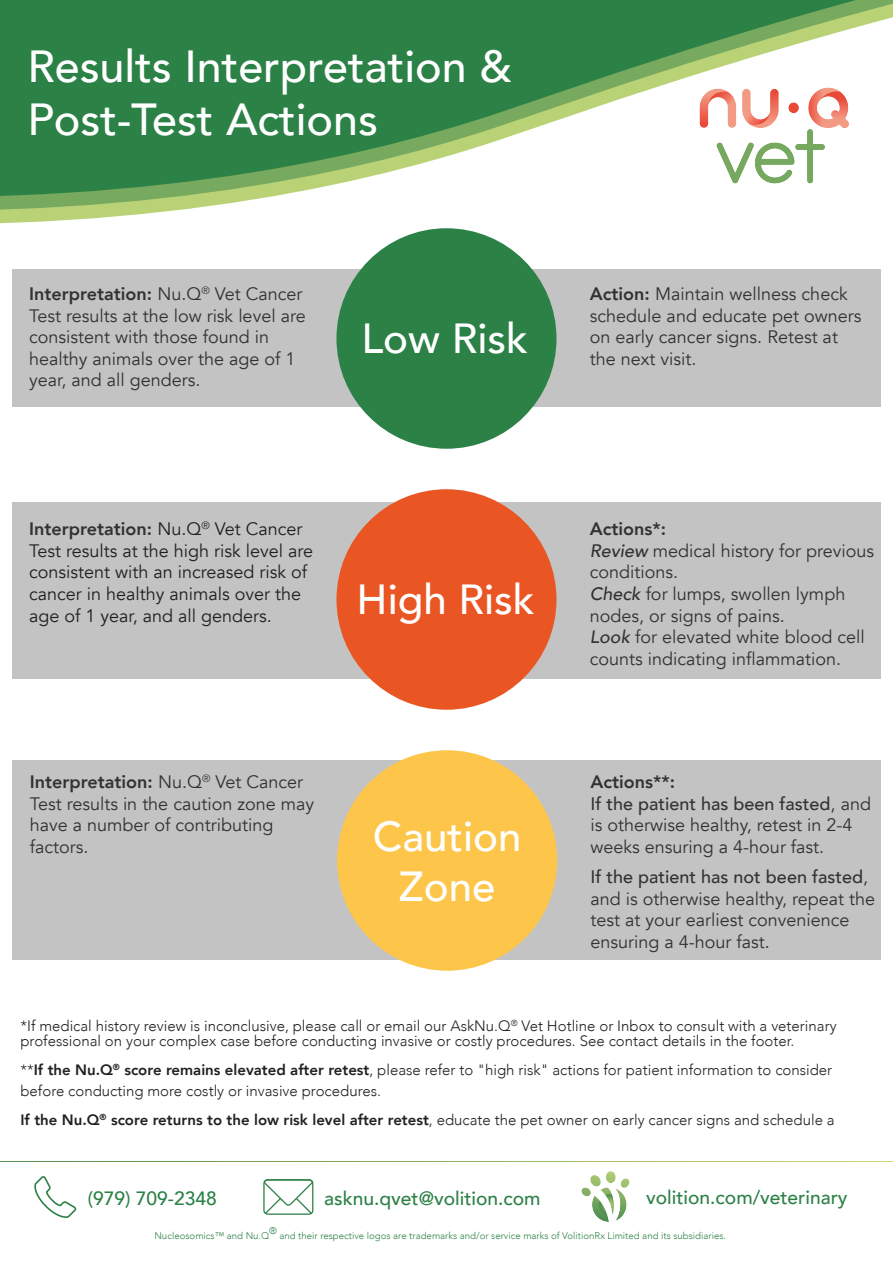
<style>
.page{position:relative;width:893px;height:1263px;background:#fff}
.page>*{position:absolute;margin:0;border:0;box-sizing:border-box;transform-origin:0 0}
.t1{font:500 44.85px/53.8px "Avenir";color:#fff}
.t2{font:500 42px/50.4px "Avenir";color:#fff;text-align:center}
.t3{font:500 19.2px "Avenir";color:#2c8147}
.t4{font:18px/21.6px "Avenir";color:#313232}
.t5{font:18px/21.6px "Avenir";color:#231f20}
.t6{font:300 15px/15px "Avenir";color:#231f20}
.t7{font:800 15px "Avenir";color:#231f20}
.t8{font:300 9.6px "Avenir";color:#2c8147}
.s1{font-weight:800}
.s2{font-weight:800;color:#313232}
.s3{font-weight:500;font-style:italic}
.s4{font-weight:500}
.s5{font-weight:300}
</style>
<div class="page">
<svg style="left:0;top:211px;width:169px;height:13px;fill:#b9d276"></svg>
<svg style="left:0;top:0;width:893px;height:211px;fill:#2c8147"></svg>
<img style="left:694px;top:83px;width:160px;height:105px">
<svg style="left:34px;top:1176px;width:42px;height:42px"></svg>
<svg style="left:263px;top:1179px;width:51px;height:36px"></svg>
<img style="left:581px;top:1171px;width:49px;height:51px">
<div style="left:12px;top:270px;width:869px;height:137px;background:#c3c3c3"></div>
<div style="left:336px;top:228px;width:220px;height:221px;background:#2c8147;border-radius:50%"></div>
<div style="left:12px;top:503px;width:869px;height:176px;background:#c3c3c3"></div>
<div style="left:336px;top:489px;width:220px;height:221px;background:#ea5623;border-radius:50%"></div>
<div style="left:12px;top:760px;width:869px;height:200px;background:#c3c3c3"></div>
<div style="left:337px;top:750px;width:220px;height:221px;background:#fdc64a;border-radius:50%"></div>
<h1 class="t1" style="left:27px;top:37px;width:486px">Results Interpretation &amp;<br>Post-Test Actions</h1>
<p class="t4" style="left:29px;top:283px;width:278px"><span class="s1">Interpretation:</span> Nu.Q<sup>®</sup> Vet Cancer<br>Test results at the low risk level are consistent with those found in healthy animals over the age of 1 year, and all genders.</p>
<p class="t4" style="left:590px;top:283px;width:273px"><span class="s1">Action:</span> Maintain wellness check schedule and educate pet owners on early cancer signs. Retest at the next visit.</p>
<h2 class="t2" style="left:361px;top:311px;width:168px">Low Risk</h2>
<p class="t5" style="left:29px;top:518px;width:285px"><span class="s2">Interpretation:</span> Nu.Q<sup>®</sup> Vet Cancer Test results at the high risk level are consistent with an increased risk of cancer in healthy animals over the age of 1 year, and all genders.</p>
<p class="t4" style="left:590px;top:518px;width:286px"><span class="s1">Actions*:<br></span><span class="s3">Review</span> medical history for previous conditions.<br><span class="s3">Check</span> for lumps, swollen lymph nodes, or signs of pains.<br><span class="s3">Look</span> for elevated white blood cell counts indicating inflammation.</p>
<h2 class="t2" style="left:357px;top:572px;width:180px">High Risk</h2>
<p class="t4" style="left:30px;top:771px;width:286px"><span class="s1">Interpretation:</span> Nu.Q<sup>®</sup> Vet Cancer<br>Test results in the caution zone may have a number of contributing factors.</p>
<p class="t4" style="left:591px;top:771px;width:282px"><span class="s1">Actions**:<br></span><span class="s4">If the patient has been fasted</span>, and is otherwise healthy, retest in 2-4 weeks ensuring a 4-hour fast.</p>
<p class="t4" style="left:591px;top:866px;width:286px"><span class="s4">If the patient has not been fasted</span>, and is otherwise healthy, repeat the test at your earliest convenience ensuring a 4-hour fast.</p>
<h2 class="t2" style="left:373px;top:809px;width:150px">Caution<br>Zone</h2>
<p class="t6" style="left:20px;top:1018px;width:818px">*If medical history review is inconclusive, please call or email our AskNu.Q<sup>®</sup> Vet Hotline or Inbox to consult with a veterinary professional on your complex case before conducting invasive or costly procedures. See contact details in the footer.</p>
<p class="t6" style="left:20px;top:1059px;width:813px;line-height:21.6px">**<span class="s1">If the Nu.Q</span><sup>®</sup> <span class="s1">score remains elevated after retest</span>, please refer to "high risk" actions for patient information to consider before conducting more costly or invasive procedures.</p>
<p class="t7" style="left:20px;top:1108px;width:816px">If the Nu.Q<sup>®</sup> score returns to the low risk level after retest<span class="s5">, educate the pet owner on early cancer signs and schedule a</span></p>
<p class="t3" style="left:88px;top:1181px;width:131px">(979) 709-2348</p>
<p class="t3" style="left:324px;top:1182px;width:218px">asknu.qvet@volition.com</p>
<p class="t3" style="left:646px;top:1181px;width:203px">volition.com/veterinary</p>
<p class="t8" style="left:154px;top:1230px;width:116px">Nucleosomics™ and Nu.Q</p>
<p class="t8" style="left:269px;top:1225px;width:9px">®</p>
<p class="t8" style="left:279px;top:1230px;width:448px">and their respective logos are trademarks and/or service marks of VolitionRx Limited and its subsidiaries.</p>
</div>
